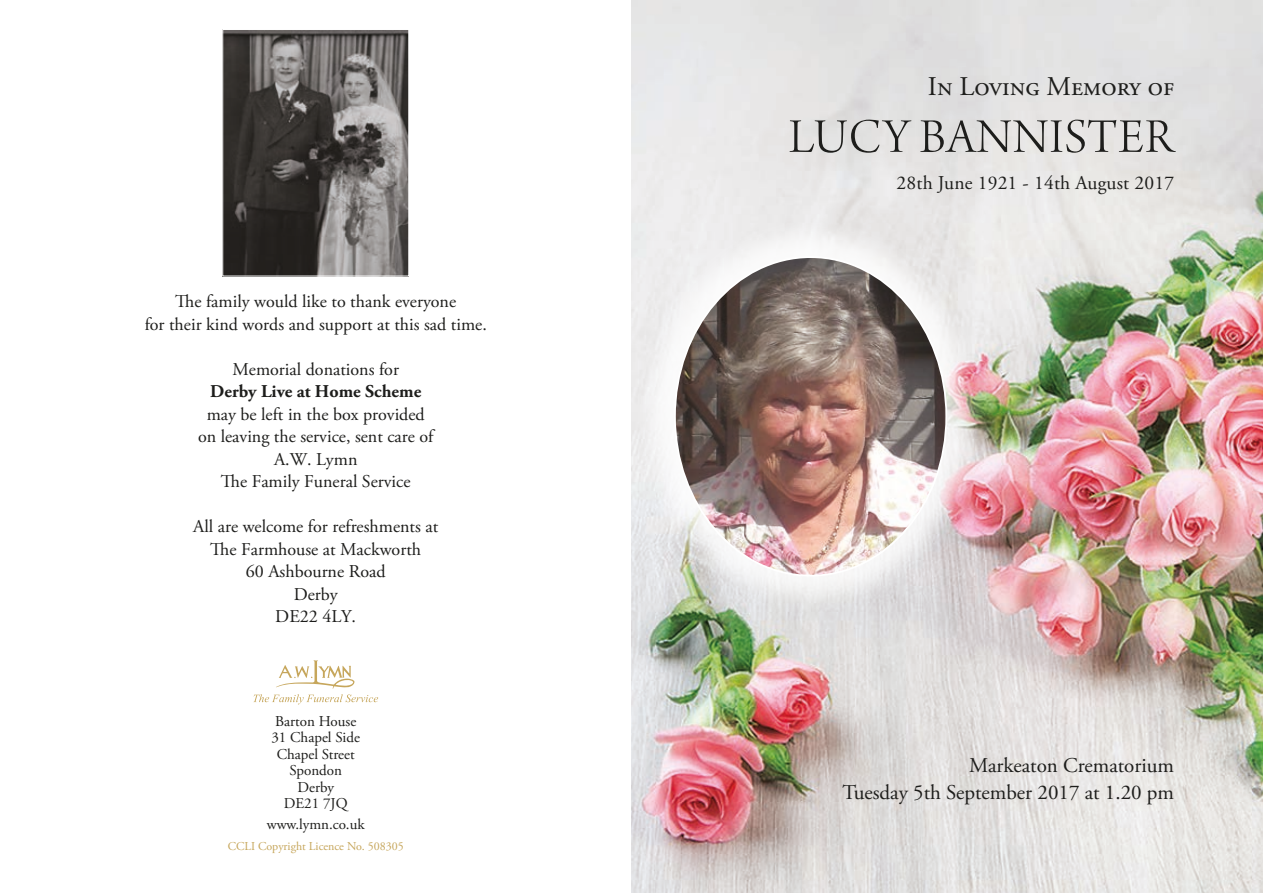
<style>
.page{position:relative;width:1263px;height:893px;background:#fff}
.page>*{position:absolute;margin:0;border:0;box-sizing:border-box;transform-origin:0 0}
.t1{font:51px "Arno Pro Light Display";letter-spacing:.02em;color:#1d1d1b}
.t2{font:27px "Adobe Garamond Pro";color:#1d1d1b}
.t3{font:21px/27px "Adobe Garamond Pro";color:#1d1d1b;text-align:right}
.t4{font:19.5px "Adobe Garamond Pro";letter-spacing:.01em;color:#1d1d1b}
.t5{font:18px/22.5px "Adobe Garamond Pro";color:#1d1d1b;text-align:center}
.t6{font:700 18px "Adobe Garamond Pro";color:#1d1d1b}
.t7{font:15px/16.5px "Adobe Garamond Pro";color:#1d1d1b;text-align:center}
.t8{font:12px "Adobe Garamond Pro";color:#c6a65b}
</style>
<div class="page">
<img style="left:631px;top:0;width:632px;height:893px">
<div style="left:633px;top:215px;width:354px;height:402px;background:#fff;opacity:.8"></div>
<img style="left:675px;top:257px;width:271px;height:319px">
<img style="left:224px;top:31px;width:183px;height:243px">
<div style="left:222px;top:29px;width:187px;height:247px;border:1px solid #fff"></div>
<svg style="left:253px;top:660px;width:125px;height:44px"></svg>
<p class="t5" style="left:145px;top:291px;width:344px">The family would like to thank everyone<br>for their kind words and support at this sad time.</p>
<p class="t5" style="left:232px;top:358px;width:168px">Memorial donations for</p>
<p class="t6" style="left:210px;top:381px;width:212px">Derby Live at Home Scheme</p>
<p class="t5" style="left:198px;top:403px;width:239px">may be left in the box provided on leaving the service, sent care of<br>A.W. Lymn<br>The Family Funeral Service</p>
<p class="t5" style="left:193px;top:516px;width:247px">All are welcome for refreshments at<br>The Farmhouse at Mackworth<br>60 Ashbourne Road<br>Derby<br>DE22 4LY.</p>
<p class="t7" style="left:271px;top:713px;width:90px">Barton House<br>31 Chapel Side<br>Chapel Street<br>Spondon<br>Derby<br>DE21 7JQ</p>
<p class="t7" style="left:267px;top:816px;width:99px">www.lymn.co.uk</p>
<p class="t8" style="left:228px;top:839px;width:178px">CCLI Copyright Licence No. 508305</p>
<h2 class="t2" style="left:928px;top:70px;width:248px">In Loving Memory of</h2>
<h1 class="t1" style="left:789px;top:109px;width:387px">LUCY BANNISTER</h1>
<p class="t4" style="left:896px;top:171px;width:279px">28th June 1921 - 14th August 2017</p>
<p class="t3" style="left:842px;top:752px;width:333px">Markeaton Crematorium<br>Tuesday 5th September 2017 at 1.20 pm</p>
</div>
